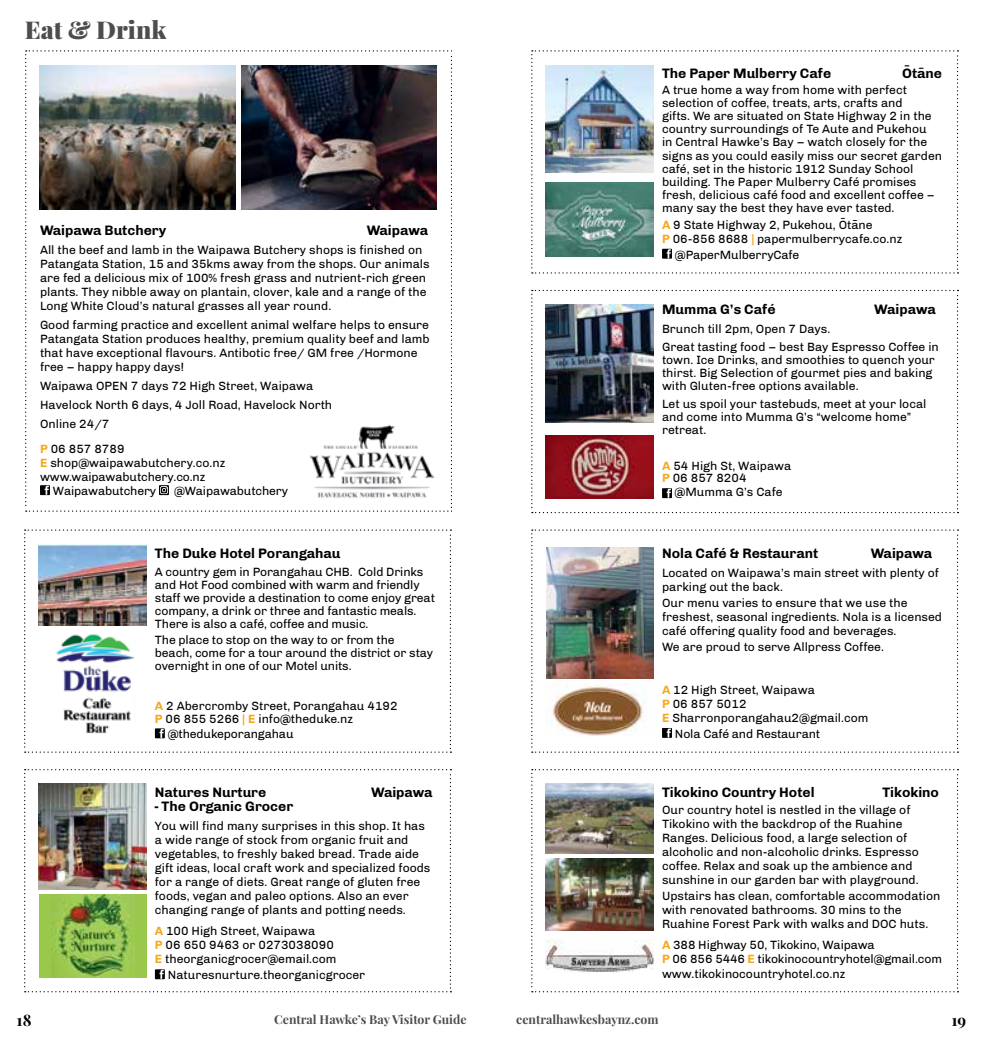
<style>
.page{position:relative;width:983px;height:1042px;background:#fff}
.page>*{position:absolute;margin:0;border:0;box-sizing:border-box;transform-origin:0 0}
.t1{font:900 24.5px "Playfair Display";color:#4d4d4f}
.t2{font:700 15.75px "Playfair Display";color:#000}
.t3{font:700 14px "Chivo";color:#000}
.t4{font:12.25px/14px "Chivo";color:#000}
.t5{font:700 12.25px "Playfair Display";color:#4d4d4f}
.s1{font-weight:700;color:#f5a81d}
</style>
<div class="page">
<svg style="left:531px;top:50px;width:427px;height:224px"></svg>
<img style="left:545px;top:65px;width:108px;height:108px">
<img style="left:545px;top:183px;width:108px;height:74px">
<svg style="left:531px;top:290px;width:427px;height:223px"></svg>
<img style="left:545px;top:305px;width:108px;height:117px">
<img style="left:545px;top:435px;width:108px;height:63px">
<svg style="left:531px;top:529px;width:427px;height:224px"></svg>
<img style="left:546px;top:547px;width:107px;height:131px">
<img style="left:545px;top:684px;width:108px;height:52px">
<svg style="left:24px;top:529px;width:427px;height:224px"></svg>
<img style="left:56px;top:628px;width:78px;height:110px">
<img style="left:39px;top:544px;width:107px;height:81px">
<svg style="left:531px;top:769px;width:427px;height:223px"></svg>
<img style="left:545px;top:784px;width:108px;height:69px">
<img style="left:545px;top:859px;width:108px;height:71px">
<img style="left:545px;top:939px;width:108px;height:33px">
<img style="left:24px;top:769px;width:427px;height:223px">
<img style="left:25px;top:50px;width:427px;height:462px">
<img style="left:303px;top:413px;width:139px;height:92px">
<h1 class="t1" style="left:25px;top:14px;width:143px">Eat &amp; Drink</h1>
<p class="t3" style="left:40px;top:222px;width:128px">Waipawa Butchery</p>
<p class="t3" style="left:366px;top:222px;width:63px">Waipawa</p>
<p class="t4" style="left:40px;top:243px;width:391px">All the beef and lamb in the Waipawa Butchery shops is finished on Patangata Station, 15 and 35kms away from the shops. Our animals are fed a delicious mix of 100% fresh grass and nutrient-rich green plants. They nibble away on plantain, clover, kale and a range of the Long White Cloud’s natural grasses all year round.</p>
<p class="t4" style="left:40px;top:318px;width:391px">Good farming practice and excellent animal welfare helps to ensure Patangata Station produces healthy, premium quality beef and lamb that have exceptional flavours. Antibotic free/ GM free /Hormone free – happy happy days!</p>
<p class="t4" style="left:40px;top:377px;width:293px;line-height:18.9px">Waipawa OPEN 7 days 72 High Street, Waipawa<br>Havelock North 6 days, 4 Joll Road, Havelock North<br>Online 24/7</p>
<p class="t4" style="left:40px;top:442px;width:86px"><span class="s1">P</span> 06 857 8789</p>
<p class="t4" style="left:40px;top:456px;width:187px"><span class="s1">E</span> shop@waipawabutchery.co.nz</p>
<p class="t4" style="left:40px;top:470px;width:167px">www.waipawabutchery.co.nz</p>
<p class="t4" style="left:53px;top:484px;width:105px">Waipawabutchery</p>
<p class="t4" style="left:174px;top:484px;width:115px">@Waipawabutchery</p>
<p class="t3" style="left:155px;top:544px;width:187px">The Duke Hotel Porangahau</p>
<p class="t4" style="left:155px;top:565px;width:281px;line-height:13.1px">A country gem in Porangahau CHB. Cold Drinks and Hot Food combined with warm and friendly staff we provide a destination to come enjoy great company, a drink or three and fantastic meals.<br>There is also a café, coffee and music.</p>
<p class="t4" style="left:155px;top:633px;width:280px;line-height:13.1px">The place to stop on the way to or from the beach, come for a tour around the district or stay overnight in one of our Motel units.</p>
<p class="t4" style="left:155px;top:699px;width:244px;line-height:13.1px"><span class="s1">A</span> 2 Abercromby Street, Porangahau 4192<br><span class="s1">P</span> 06 855 5266 <span class="s1">| E</span> info@theduke.nz</p>
<p class="t4" style="left:168px;top:727px;width:127px">@thedukeporangahau</p>
<p class="t3" style="left:155px;top:784px;width:113px">Natures Nurture</p>
<p class="t3" style="left:371px;top:784px;width:63px">Waipawa</p>
<p class="t3" style="left:155px;top:798px;width:140px">- The Organic Grocer</p>
<p class="t4" style="left:155px;top:819px;width:277px">You will find many surprises in this shop. It has a wide range of stock from organic fruit and vegetables, to freshly baked bread. Trade aide gift ideas, local craft work and specialized foods for a range of diets. Great range of gluten free foods, vegan and paleo options. Also an ever changing range of plants and potting needs.</p>
<p class="t4" style="left:155px;top:924px;width:183px"><span class="s1">A</span> 100 High Street, Waipawa<br><span class="s1">P</span> 06 650 9463 or 0273038090<br><span class="s1">E</span> theorganicgrocer@email.com</p>
<p class="t4" style="left:168px;top:968px;width:199px">Naturesnurture.theorganicgrocer</p>
<p class="t3" style="left:662px;top:65px;width:171px">The Paper Mulberry Cafe</p>
<p class="t3" style="left:901px;top:65px;width:42px">Ōtāne</p>
<p class="t4" style="left:662px;top:83px;width:281px;line-height:13.1px">A true home a way from home with perfect selection of coffee, treats, arts, crafts and<br>gifts. We are situated on State Highway 2 in the country surroundings of Te Aute and Pukehou<br>in Central Hawke’s Bay – watch closely for the signs as you could easily miss our secret garden café, set in the historic 1912 Sunday School building. The Paper Mulberry Café promises fresh, delicious café food and excellent coffee – many say the best they have ever tasted.</p>
<p class="t4" style="left:662px;top:218px;width:242px"><span class="s1">A</span> 9 State Highway 2, Pukehou, Ōtāne<br><span class="s1">P</span> 06-856 8688 <span class="s1">|</span> papermulberrycafe.co.nz</p>
<p class="t4" style="left:674px;top:247px;width:126px">@PaperMulberryCafe</p>
<p class="t3" style="left:662px;top:301px;width:115px">Mumma G’s Café</p>
<p class="t3" style="left:874px;top:301px;width:63px">Waipawa</p>
<p class="t4" style="left:662px;top:319px;width:278px;line-height:18px">Brunch till 2pm, Open 7 Days.<br>Great tasting food – best Bay Espresso Coffee in</p>
<p class="t4" style="left:662px;top:353px;width:274px;line-height:13.1px">town. Ice Drinks, and smoothies to quench your thirst. Big Selection of gourmet pies and baking with Gluten-free options available.</p>
<p class="t4" style="left:662px;top:397px;width:266px;line-height:13.1px">Let us spoil your tastebuds, meet at your local and come into Mumma G’s “welcome home” retreat.</p>
<p class="t4" style="left:662px;top:460px;width:131px;line-height:12.2px"><span class="s1">A</span> 54 High St, Waipawa<br><span class="s1">P</span> 06 857 8204</p>
<p class="t4" style="left:674px;top:485px;width:109px">@Mumma G’s Cafe</p>
<p class="t3" style="left:662px;top:544px;width:158px">Nola Café &amp; Restaurant</p>
<p class="t3" style="left:870px;top:544px;width:63px">Waipawa</p>
<p class="t4" style="left:662px;top:565px;width:278px">Located on Waipawa’s main street with plenty of parking out the back.</p>
<p class="t4" style="left:662px;top:596px;width:281px">Our menu varies to ensure that we use the freshest, seasonal ingredients. Nola is a licensed café offering quality food and beverages.</p>
<p class="t4" style="left:662px;top:640px;width:223px">We are proud to serve Allpress Coffee.</p>
<p class="t4" style="left:662px;top:683px;width:208px"><span class="s1">A</span> 12 High Street, Waipawa<br><span class="s1">P</span> 06 857 5012<br><span class="s1">E</span> Sharronporangahau2@gmail.com</p>
<p class="t4" style="left:674px;top:727px;width:146px">Nola Café and Restaurant</p>
<p class="t3" style="left:662px;top:784px;width:154px">Tikokino Country Hotel</p>
<p class="t3" style="left:882px;top:784px;width:58px">Tikokino</p>
<p class="t4" style="left:662px;top:802px;width:258px">Our country hotel is nestled in the village of Tikokino with the backdrop of the Ruahine Ranges. Delicious food, a large selection of alcoholic and non-alcoholic drinks. Espresso coffee. Relax and soak up the ambience and sunshine in our garden bar with playground.</p>
<p class="t4" style="left:662px;top:889px;width:280px">Upstairs has clean, comfortable accommodation with renovated bathrooms. 30 mins to the<br>Ruahine Forest Park with walks and DOC huts.</p>
<p class="t4" style="left:662px;top:937px;width:281px"><span class="s1">A</span> 388 Highway 50, Tikokino, Waipawa<br><span class="s1">P</span> 06 856 5446 <span class="s1">E</span> tikokinocountryhotel@gmail.com www.tikokinocountryhotel.co.nz</p>
<p class="t2" style="left:17px;top:1010px;width:16px">18</p>
<p class="t5" style="left:274px;top:1011px;width:194px">Central Hawke’s Bay Visitor Guide</p>
<p class="t5" style="left:516px;top:1011px;width:144px">centralhawkesbaynz.com</p>
<p class="t2" style="left:951px;top:1010px;width:16px">19</p>
</div>
